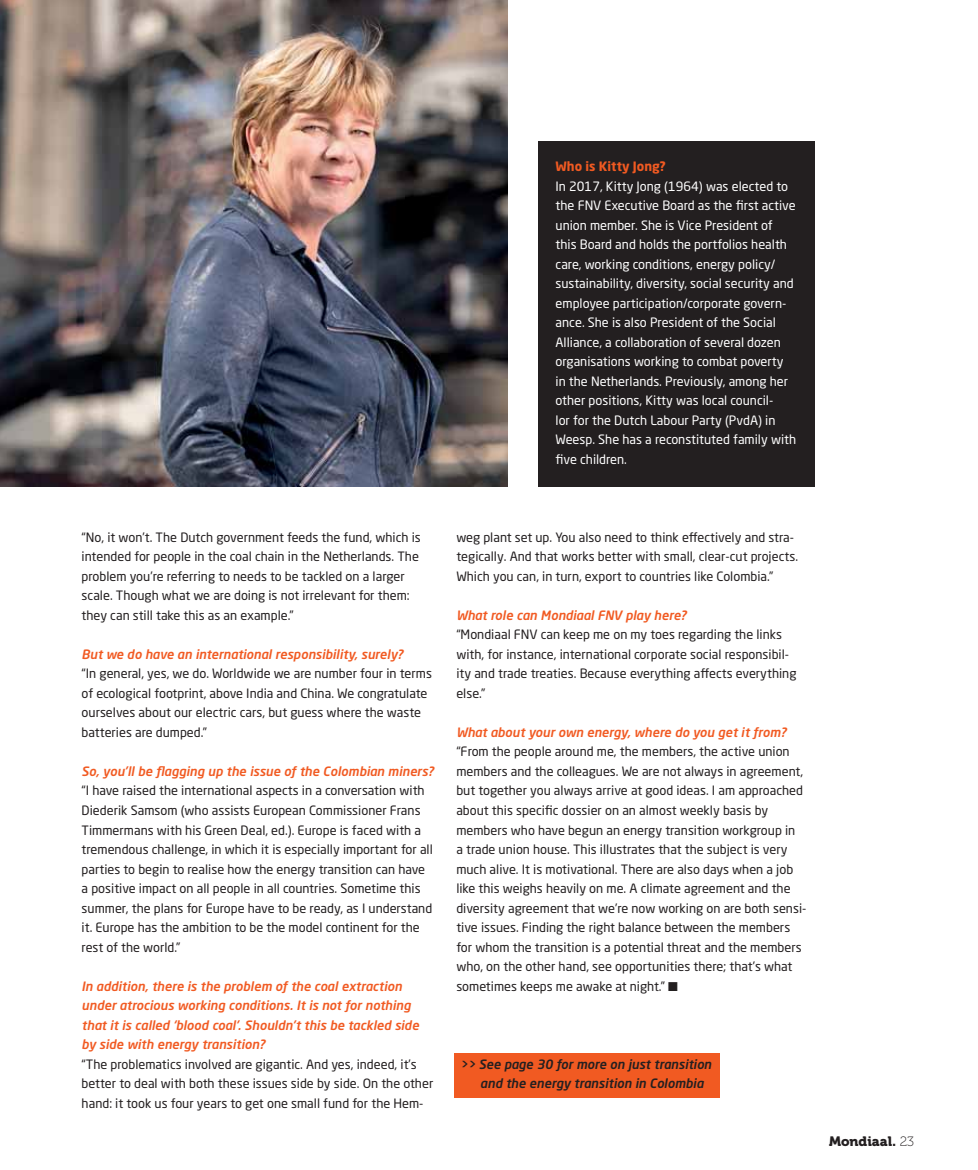
<style>
.page{position:relative;width:978px;height:1170px;background:#fff}
.page>*{position:absolute;margin:0;border:0;box-sizing:border-box;transform-origin:0 0}
.t1{font:13.5px "Museo 900";color:#231f20}
.t2{font:12.75px/19.5px "Neo Sans Std";color:#231f20}
.t3{font:12.75px/19.5px "Neo Sans Std";color:#fff}
.t4{font:italic 500 12.75px/19.5px "Neo Sans Std";color:#f15a22}
.t5{font:italic 500 12.75px/19.5px "Neo Sans Std";color:#231f20}
.t6{font:700 12.75px "Neo Sans Std";color:#f15a22}
.s1{font-family:"Museo 100"}
</style>
<div class="page">
<img style="left:0;top:0;width:507px;height:486px">
<div style="left:539px;top:141px;width:276px;height:345px;background:#231f20"></div>
<div style="left:455px;top:1053px;width:265px;height:44px;background:#f15a22"></div>
<p class="t6" style="left:556px;top:160px;width:112px">Who is Kitty Jong?</p>
<p class="t3" style="left:556px;top:177px;width:242px">In 2017, Kitty Jong (1964) was elected to the FNV Executive Board as the first active union member. She is Vice President of this Board and holds the portfolios health care, working conditions, energy policy/ sustainability, diversity, social security and employee participation/corporate govern&shy;ance. She is also President of the Social Alliance, a collaboration of several dozen organisations working to combat poverty in the Netherlands. Previously, among her other positions, Kitty was local council-<br>lor for the Dutch Labour Party (PvdA) in Weesp. She has a reconstituted family with five children.</p>
<p class="t2" style="left:82px;top:528px;width:341px">“No, it won’t. The Dutch government feeds the fund, which is intended for people in the coal chain in the Netherlands. The problem you’re referring to needs to be tackled on a larger scale. Though what we are doing is not irrelevant for them: they can still take this as an example.”</p>
<p class="t4" style="left:82px;top:645px;width:323px">But we do have an international responsibility, surely?</p>
<p class="t2" style="left:82px;top:665px;width:352px">“In general, yes, we do. Worldwide we are number four in terms of ecological footprint, above India and China. We congratulate ourselves about our electric cars, but guess where the waste batteries are dumped.”</p>
<p class="t4" style="left:82px;top:762px;width:353px">So, you’ll be flagging up the issue of the Colombian miners?</p>
<p class="t2" style="left:82px;top:782px;width:353px">“I have raised the international aspects in a conversation with Diederik Samsom (who assists European Commissioner Frans Timmermans with his Green Deal, ed.). Europe is faced with a tremendous challenge, in which it is especially important for all parties to begin to realise how the energy transition can have a positive impact on all people in all countries. Sometime this summer, the plans for Europe have to be ready, as I understand it. Europe has the ambition to be the model continent for the rest of the world.”</p>
<p class="t4" style="left:82px;top:976px;width:339px">In addition, there is the problem of the coal extraction under atrocious working conditions. It is not for nothing that it is called ‘blood coal’. Shouldn’t this be tackled side by side with energy transition?</p>
<p class="t2" style="left:82px;top:1055px;width:353px">“The problematics involved are gigantic. And yes, indeed, it’s better to deal with both these issues side by side. On the other hand: it took us four years to get one small fund for the Hem-</p>
<p class="t2" style="left:456px;top:528px;width:343px">weg plant set up. You also need to think effectively and stra&shy;tegically. And that works better with small, clear-cut projects.<br>Which you can, in turn, export to countries like Colombia.”</p>
<p class="t4" style="left:456px;top:606px;width:231px">What role can Mondiaal FNV play here?</p>
<p class="t2" style="left:456px;top:626px;width:342px">“Mondiaal FNV can keep me on my toes regarding the links with, for instance, international corporate social responsibil&shy;ity and trade treaties. Because everything affects everything else.”</p>
<p class="t4" style="left:456px;top:723px;width:331px">What about your own energy, where do you get it from?</p>
<p class="t2" style="left:456px;top:743px;width:352px">“From the people around me, the members, the active union members and the colleagues. We are not always in agreement, but together you always arrive at good ideas. I am approached about this specific dossier on an almost weekly basis by members who have begun an energy transition workgroup in<br>a trade union house. This illustrates that the subject is very much alive. It is motivational. There are also days when a job like this weighs heavily on me. A climate agreement and the diversity agreement that we’re now working on are both sensi&shy;tive issues. Finding the right balance between the members for whom the transition is a potential threat and the members who, on the other hand, see opportunities there; that’s what sometimes keeps me awake at night.”</p>
<p class="t5" style="left:480px;top:1054px;width:233px;text-indent:-21px">&gt;&gt; See page 30 for more on just transition and the energy transition in Colombia</p>
<p class="t1" style="left:829px;top:1133px;width:87px">Mondiaal. <span class="s1">23</span></p>
</div>
